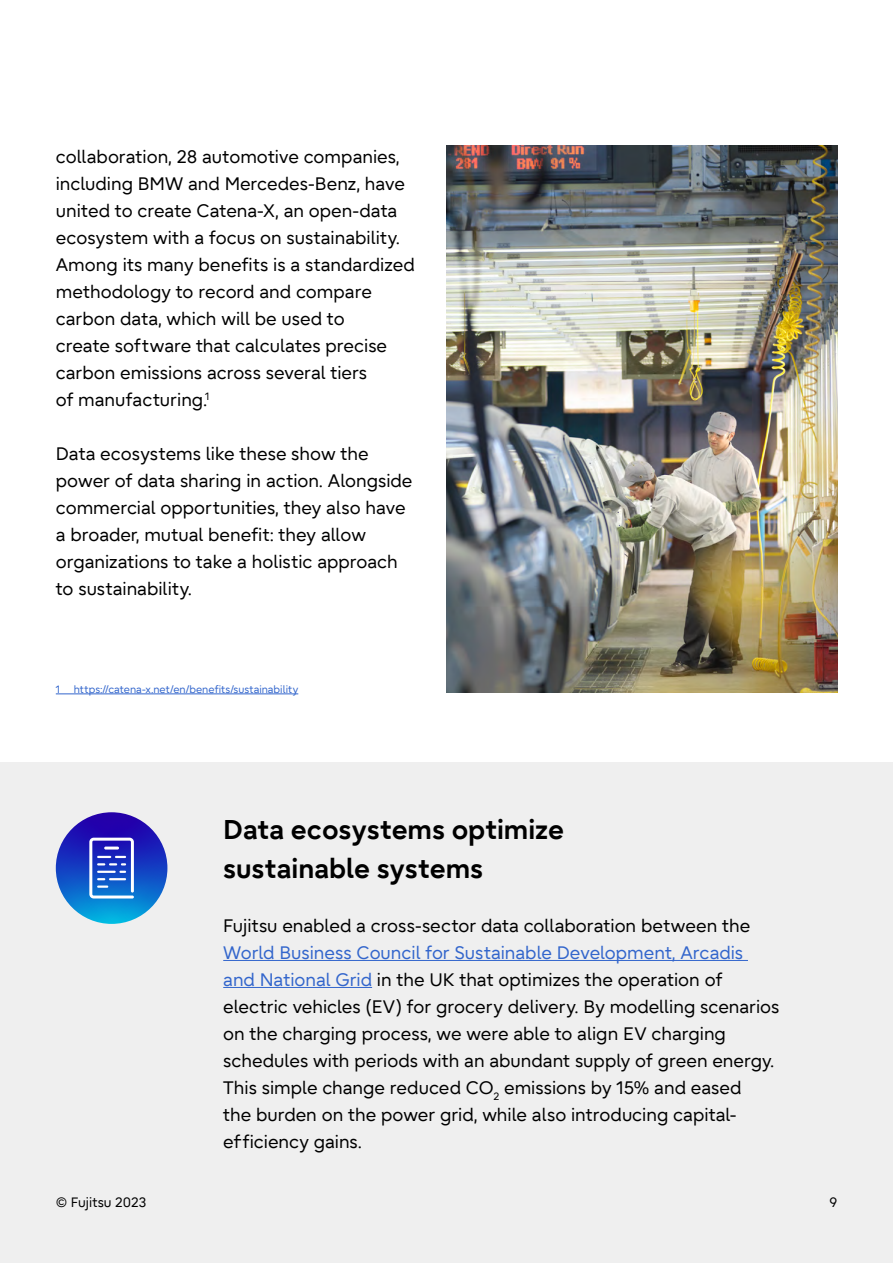
<style>
.page{position:relative;width:893px;height:1263px;background:#fff}
.page>*{position:absolute;margin:0;border:0;box-sizing:border-box;transform-origin:0 0}
.t1{font:700 27px/39px "Fujitsu Infinity Pro";color:#000}
.t2{font:18px/27px "Fujitsu Infinity Pro";color:#000}
.t3{font:13.5px "Fujitsu Infinity Pro";color:#000}
.t4{font:10.5px "Fujitsu Infinity Pro";color:#36c}
.s1{color:#36c}
</style>
<div class="page">
<div style="left:0;top:763px;width:893px;height:500px;background:#efefef"></div>
<hr style="left:56px;top:694px;width:242px;height:1px;background:#36c">
<img style="left:56px;top:812px;width:111px;height:112px;border-radius:56px">
<svg style="left:89px;top:838px;width:45px;height:60px"></svg>
<img style="left:446px;top:145px;width:391px;height:548px">
<hr style="left:223px;top:960px;width:525px;height:1px;background:#36c">
<hr style="left:223px;top:987px;width:149px;height:1px;background:#36c">
<p class="t2" style="left:56px;top:143px;width:361px">collaboration, 28 automotive companies, including BMW and Mercedes-Benz, have united to create Catena-X, an open-data ecosystem with a focus on sustainability.<br>Among its many benefits is a standardized methodology to record and compare carbon data, which will be used to<br>create software that calculates precise carbon emissions across several tiers<br>of manufacturing.<sup>1</sup></p>
<p class="t2" style="left:56px;top:440px;width:358px">Data ecosystems like these show the power of data sharing in action. Alongside commercial opportunities, they also have a broader, mutual benefit: they allow organizations to take a holistic approach to sustainability.</p>
<p class="t4" style="left:56px;top:682px;width:6px">1</p>
<p class="t4" style="left:74px;top:682px;width:226px">https://catena-x.net/en/benefits/sustainability</p>
<h1 class="t1" style="left:223px;top:809px;width:342px">Data ecosystems optimize sustainable systems</h1>
<p class="t2" style="left:223px;top:912px;width:528px">Fujitsu enabled a cross-sector data collaboration between the</p>
<p class="t2" style="left:223px;top:939px;width:558px"><span class="s1">World Business Council for Sustainable Development, Arcadis<br>and National Grid</span> in the UK that optimizes the operation of electric vehicles (EV) for grocery delivery. By modelling scenarios on the charging process, we were able to align EV charging schedules with periods with an abundant supply of green energy.<br>This simple change reduced CO<sub>2</sub> emissions by 15% and eased<br>the burden on the power grid, while also introducing capital-<br>ef ficiency gains.</p>
<p class="t3" style="left:56px;top:1194px;width:92px">© Fujitsu 2023</p>
<p class="t3" style="left:829px;top:1194px;width:9px">9</p>
</div>
